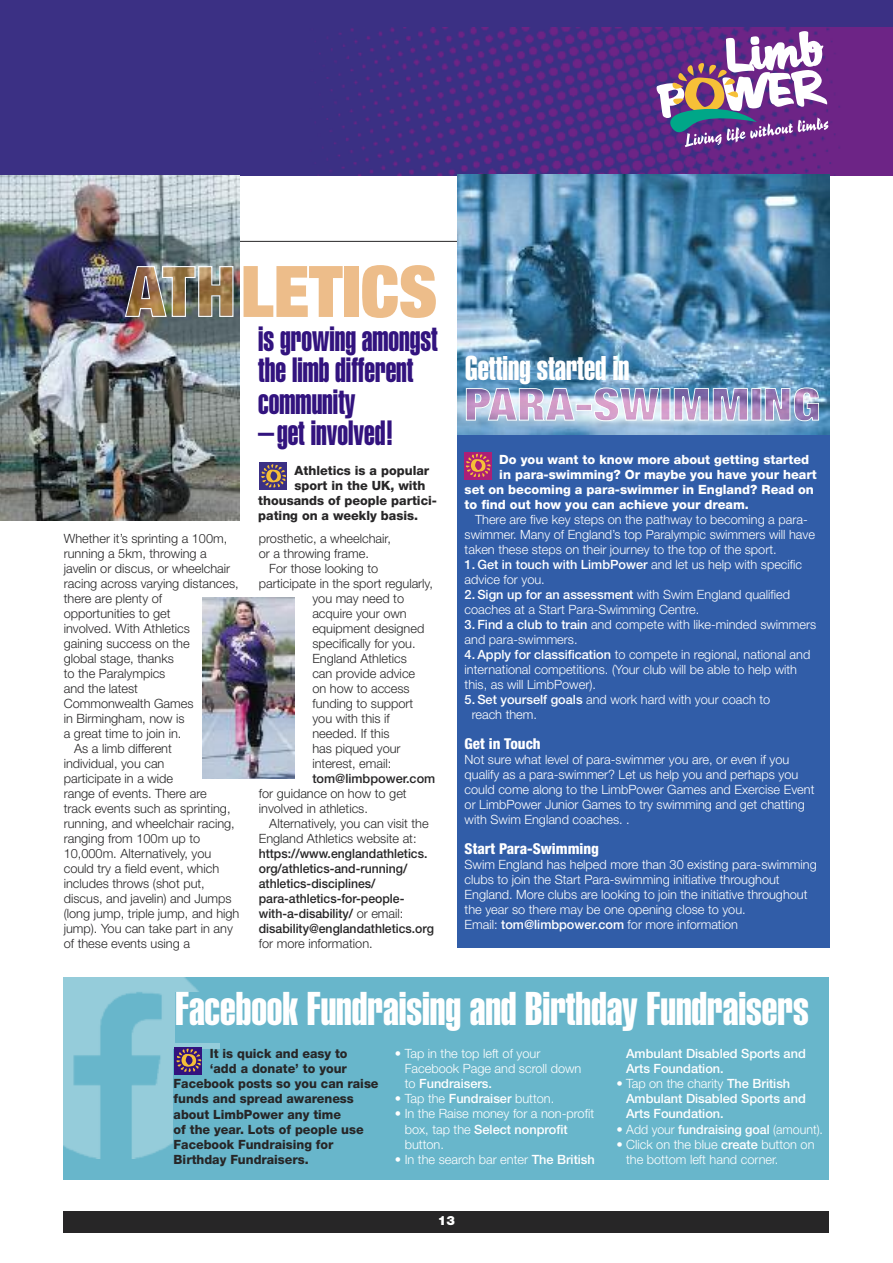
<style>
.page{position:relative;width:893px;height:1263px;background:#fff}
.page>*{position:absolute;margin:0;border:0;box-sizing:border-box;transform-origin:0 0}
.t1{font:46.5px "Helvetica Extra Compressed";color:#fff}
.t2{font:34.5px/31.5px "Helvetica Extra Compressed";color:#32137e;scale:.93 1}
.t3{font:33.75px "Helvetica Extra Compressed";color:#fff}
.t4{font:800 condensed 15px "Helvetica Neue";color:#fff}
.t5{font:300 12.75px/15px "Helvetica Neue";color:#fff}
.t6{font:300 12.75px/15px "Helvetica Neue";color:#272627}
.t7{font:800 12.75px "Helvetica Neue";color:#272627}
.t8{font:500 12.75px/15px "Helvetica Neue";color:#272627;scale:.96 1}
.t9{font:800 12.75px "Helvetica Neue";color:#fff}
.t10{font:500 12.75px/15px "Helvetica Neue";color:#fff}
.t11{font:500 12.75px "Helvetica Neue";color:#272627}
.t12{font:900 12.75px "Helvetica Neue";color:#fff}
.s1{font-weight:300}
.s2{font-weight:500}
</style>
<div class="page">
<div style="left:457px;top:417px;width:372px;height:531px;background:#315da8"></div>
<div style="left:64px;top:1211px;width:765px;height:22px;background:#272627"></div>
<hr style="left:0;top:241px;width:829px;height:1px;background:#272627">
<div style="left:0;top:0;width:893px;height:175px;background:#3b3084"></div>
<img style="left:315px;top:28px;width:578px;height:147px">
<svg style="left:656px;top:31px;width:173px;height:116px;background:#8e6ca0"></svg>
<div style="left:64px;top:978px;width:765px;height:202px;background:#68b6cb"></div>
<img style="left:64px;top:978px;width:155px;height:180px">
<div style="left:174px;top:1049px;width:655px;height:130px;background:#68b6cb"></div>
<div style="left:175px;top:992px;width:634px;height:51px;background:#68b6cb"></div>
<div style="left:175px;top:1047px;width:27px;height:27px;background:#32137e"></div>
<svg style="left:176px;top:1048px;width:25px;height:24px"></svg>
<img style="left:0;top:175px;width:239px;height:345px">
<img style="left:203px;top:597px;width:91px;height:182px">
<svg style="left:362px;top:265px;width:74px;height:53px"></svg>
<div style="left:344px;top:266px;width:15px;height:51px;background:#edbd8a"></div>
<svg style="left:244px;top:266px;width:99px;height:51px"></svg>
<img style="left:125px;top:266px;width:108px;height:51px">
<img style="left:457px;top:175px;width:372px;height:259px">
<svg style="left:466px;top:387px;width:353px;height:34px;background:#b6aed0"></svg>
<div style="left:259px;top:462px;width:28px;height:28px;background:#3b3084"></div>
<svg style="left:261px;top:464px;width:25px;height:24px"></svg>
<div style="left:464px;top:452px;width:28px;height:28px;background:#ac1f76"></div>
<svg style="left:466px;top:454px;width:25px;height:23px"></svg>
<p class="t6" style="left:64px;top:530px;width:165px">Whether it’s sprinting a 100m,</p>
<p class="t6" style="left:64px;top:545px;width:144px">running a 5km, throwing a</p>
<p class="t6" style="left:64px;top:560px;width:168px">javelin or discus, or wheelchair</p>
<p class="t6" style="left:64px;top:575px;width:177px">racing across varying distances,</p>
<p class="t6" style="left:64px;top:590px;width:100px">there are plenty of</p>
<p class="t6" style="left:64px;top:605px;width:108px">opportunities to get</p>
<p class="t6" style="left:64px;top:620px;width:128px">involved. With Athletics</p>
<p class="t6" style="left:64px;top:635px;width:127px">gaining success on the</p>
<p class="t6" style="left:64px;top:650px;width:112px">global stage, thanks</p>
<p class="t6" style="left:64px;top:665px;width:103px">to the Paralympics</p>
<p class="t6" style="left:64px;top:680px;width:76px">and the latest</p>
<p class="t6" style="left:64px;top:695px;width:131px">Commonwealth Games</p>
<p class="t6" style="left:64px;top:710px;width:122px">in Birmingham, now is</p>
<p class="t6" style="left:64px;top:725px;width:119px">a great time to join in.</p>
<p class="t6" style="left:74px;top:740px;width:99px">As a limb different</p>
<p class="t6" style="left:64px;top:755px;width:102px">individual, you can</p>
<p class="t6" style="left:64px;top:770px;width:111px">participate in a wide</p>
<p class="t6" style="left:64px;top:785px;width:144px">range of events. There are</p>
<p class="t6" style="left:64px;top:800px;width:168px">track events such as sprinting,</p>
<p class="t6" style="left:64px;top:815px;width:173px">running, and wheelchair racing,</p>
<p class="t6" style="left:64px;top:830px;width:138px">ranging from 100m up to</p>
<p class="t6" style="left:64px;top:845px;width:149px">10,000m. Alternatively, you</p>
<p class="t6" style="left:64px;top:860px;width:157px">could try a field event, which</p>
<p class="t6" style="left:64px;top:875px;width:143px">includes throws (shot put,</p>
<p class="t6" style="left:64px;top:890px;width:169px">discus, and javelin) and Jumps</p>
<p class="t6" style="left:64px;top:905px;width:177px">(long jump, triple jump, and high</p>
<p class="t6" style="left:64px;top:920px;width:171px">jump). You can take part in any</p>
<p class="t6" style="left:64px;top:935px;width:128px">of these events using a</p>
<h2 class="t2" style="left:258px;top:323px;width:195px">is growing amongst the limb different community<br>–get involved!</h2>
<p class="t7" style="left:295px;top:463px;width:136px">Athletics is a popular</p>
<p class="t7" style="left:295px;top:478px;width:132px">sport in the UK, with</p>
<p class="t7" style="left:258px;top:493px;width:180px">thousands of people partici-</p>
<p class="t7" style="left:258px;top:508px;width:161px">pating on a weekly basis.</p>
<p class="t6" style="left:259px;top:530px;width:134px">prosthetic, a wheelchair, or a throwing frame.</p>
<p class="t6" style="left:269px;top:560px;width:110px">For those looking to</p>
<p class="t6" style="left:259px;top:575px;width:176px">participate in the sport regularly,</p>
<p class="t6" style="left:312px;top:590px;width:93px">you may need to</p>
<p class="t6" style="left:312px;top:605px;width:96px">acquire your own</p>
<p class="t6" style="left:312px;top:620px;width:114px">equipment designed</p>
<p class="t6" style="left:312px;top:635px;width:105px">specifically for you.</p>
<p class="t6" style="left:312px;top:650px;width:96px">England Athletics</p>
<p class="t6" style="left:312px;top:665px;width:104px">can provide advice</p>
<p class="t6" style="left:312px;top:680px;width:99px">on how to access</p>
<p class="t6" style="left:312px;top:695px;width:102px">funding to support</p>
<p class="t6" style="left:312px;top:710px;width:79px">you with this if</p>
<p class="t6" style="left:312px;top:725px;width:79px">needed. If this</p>
<p class="t6" style="left:312px;top:740px;width:90px">has piqued your</p>
<p class="t6" style="left:312px;top:755px;width:80px">interest, email:</p>
<p class="t11" style="left:312px;top:771px;width:124px">tom@limbpower.com</p>
<p class="t6" style="left:259px;top:785px;width:149px">for guidance on how to get involved in athletics.</p>
<p class="t6" style="left:259px;top:815px;width:171px;text-indent:10px">Alternatively, you can visit the<br>England Athletics website at:</p>
<p class="t8" style="left:259px;top:845px;width:184px">https://www.englandathletics. org/athletics-and-running/ athletics-disciplines/ para-athletics-for-people&shy;with-a-disability/ <span class="s1">or email: </span>disability@englandathletics.org</p>
<p class="t6" style="left:259px;top:935px;width:115px">for more information.</p>
<h3 class="t3" style="left:465px;top:347px;width:166px">Getting started in</h3>
<p class="t9" style="left:499px;top:452px;width:311px">Do you want to know more about getting started</p>
<p class="t9" style="left:499px;top:467px;width:319px">in para-swimming? Or maybe you have your heart</p>
<p class="t9" style="left:465px;top:482px;width:351px">set on becoming a para-swimmer in England? Read on</p>
<p class="t9" style="left:465px;top:497px;width:286px">to find out how you can achieve your dream.</p>
<p class="t5" style="left:465px;top:511px;width:352px;text-indent:10px">There are five key steps on the pathway to becoming a para&shy;swimmer. Many of England’s top Paralympic swimmers will have taken these steps on their journey to the top of the sport.</p>
<p class="t5" style="left:465px;top:556px;width:339px"><span class="s2">1. Get in touch with LimbPower</span> and let us help with specific advice for you.</p>
<p class="t5" style="left:465px;top:586px;width:327px"><span class="s2">2. Sign up for an assessment</span> with Swim England qualified coaches at a Start Para-Swimming Centre.</p>
<p class="t5" style="left:465px;top:616px;width:353px"><span class="s2">3. Find a club to train</span> and compete with like-minded swimmers and para-swimmers.</p>
<p class="t5" style="left:465px;top:646px;width:347px"><span class="s2">4. Apply for classification</span> to compete in regional, national and international competitions. (Your club will be able to help with this, as will LimbPower).</p>
<p class="t5" style="left:472px;top:691px;width:300px;text-indent:-7px"><span class="s2">5. Set yourself goals</span> and work hard with your coach to reach them.</p>
<p class="t4" style="left:465px;top:734px;width:78px">Get in Touch</p>
<p class="t5" style="left:465px;top:751px;width:351px">Not sure what level of para-swimmer you are, or even if you qualify as a para-swimmer? Let us help you and perhaps you could come along to the LimbPower Games and Exercise Event or LimbPower Junior Games to try swimming and get chatting with Swim England coaches. .</p>
<p class="t4" style="left:465px;top:839px;width:136px">Start Para-Swimming</p>
<p class="t5" style="left:465px;top:856px;width:354px">Swim England has helped more than 30 existing para-swimming clubs to join the Start Para-swimming initiative throughout England. More clubs are looking to join the initiative throughout the year so there may be one opening close to you.<br>Email: <span class="s2">tom@limbpower.com</span> for more information</p>
<h1 class="t1" style="left:175px;top:981px;width:635px">Facebook Fundraising and Birthday Fundraisers</h1>
<p class="t7" style="left:210px;top:1046px;width:139px">It is quick and easy to</p>
<p class="t7" style="left:210px;top:1061px;width:138px">‘add a donate’ to your</p>
<p class="t7" style="left:174px;top:1076px;width:206px">Facebook posts so you can raise</p>
<p class="t7" style="left:174px;top:1091px;width:182px">funds and spread awareness</p>
<p class="t7" style="left:174px;top:1106px;width:169px">about LimbPower any time</p>
<p class="t7" style="left:174px;top:1121px;width:192px">of the year. Lots of people use</p>
<p class="t7" style="left:174px;top:1136px;width:161px">Facebook Fundraising for</p>
<p class="t7" style="left:174px;top:1151px;width:137px">Birthday Fundraisers.</p>
<p class="t5" style="left:405px;top:1046px;width:178px;text-indent:-10px">• Tap in the top left of your<br>Facebook Page and scroll down to <span class="s2">Fundraisers.</span></p>
<p class="t5" style="left:395px;top:1091px;width:161px">• Tap the <span class="s2">Fundraiser</span> button.</p>
<p class="t5" style="left:405px;top:1106px;width:191px;text-indent:-10px">• In the Raise money for a non-profit box, tap the <span class="s2">Select nonprofit </span>button.</p>
<p class="t5" style="left:395px;top:1151px;width:201px">• In the search bar enter <span class="s2">The British</span></p>
<p class="t12" style="left:438px;top:1213px;width:19px">13</p>
<p class="t10" style="left:626px;top:1046px;width:181px">Ambulant Disabled Sports and<br>Arts Foundation.</p>
<p class="t10" style="left:626px;top:1076px;width:181px;text-indent:-10px"><span class="s1">• Tap on the charity</span> The British<br>Ambulant Disabled Sports and<br>Arts Foundation.</p>
<p class="t5" style="left:616px;top:1121px;width:208px">• Add your <span class="s2">fundraising goal</span> (amount).</p>
<p class="t5" style="left:626px;top:1136px;width:190px;text-indent:-10px">• Click on the blue <span class="s2">create</span> button on the bottom left hand corner.</p>
</div>
